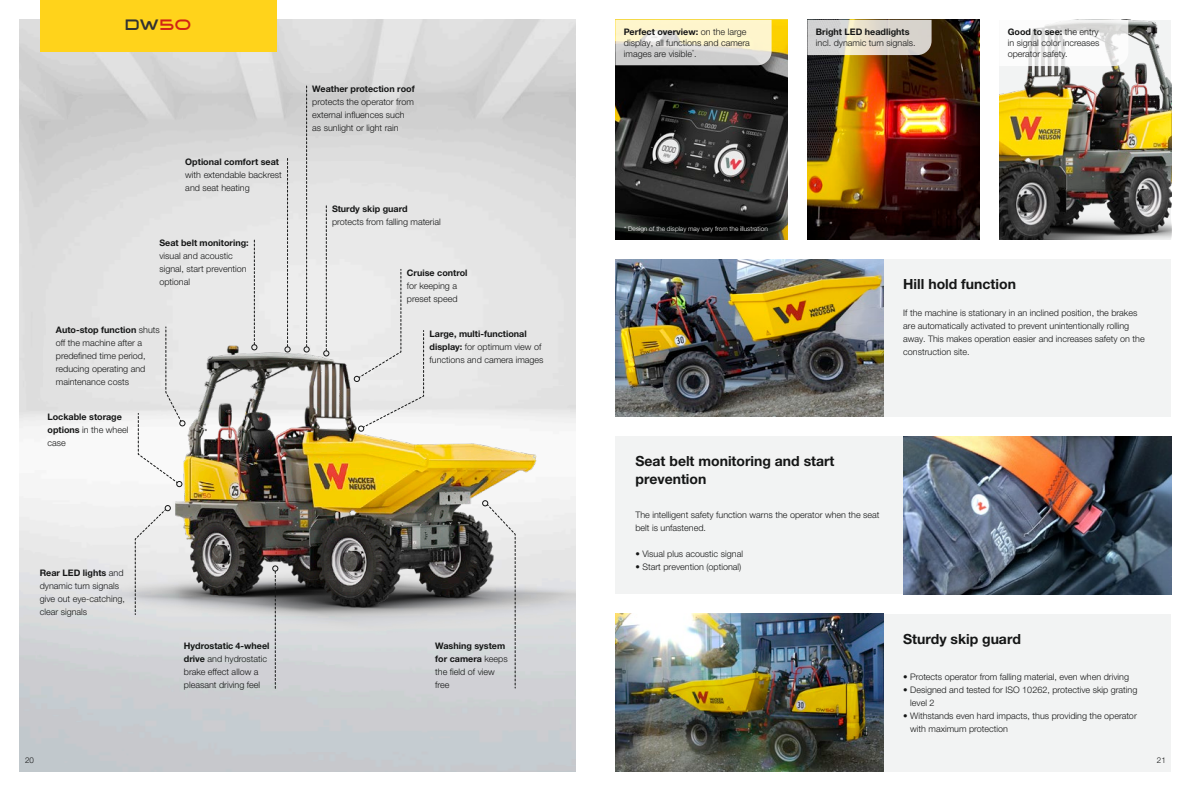
<style>
.page{position:relative;width:1191px;height:791px;background:#fff}
.page>*{position:absolute;margin:0;border:0;box-sizing:border-box;transform-origin:0 0}
.t1{font:16px "Wacker Neuson";color:#323232}
.t2{font:700 14px/18px "Helvetica Neue LTW1 G";color:#151616}
.t3{font:300 9px/13px "Helvetica Neue LTW1 G";color:#151616}
.t4{font:700 9px/13px "Helvetica Neue LTW1 G";color:#151616}
.t5{font:300 8px "Helvetica Neue LTW1 G";color:#151616}
.t6{font:300 6.5px "Helvetica Neue LTW1 G";color:#fff}
.s1{color:#d12314}
.s2{font-weight:700}
.s3{font-weight:300}
</style>
<div class="page">
<div style="left:615px;top:436px;width:360px;height:158px;background:#f2f3f3"></div>
<img style="left:20px;top:20px;width:555px;height:751px">
<div style="left:883px;top:260px;width:288px;height:157px;background:#f2f3f3"></div>
<div style="left:883px;top:614px;width:288px;height:157px;background:#f2f3f3"></div>
<img style="left:999px;top:20px;width:172px;height:220px">
<img style="left:615px;top:20px;width:172px;height:220px">
<img style="left:807px;top:20px;width:172px;height:220px">
<div style="left:40px;top:0;width:236px;height:51px;background:#ffd31b"></div>
<img style="left:903px;top:436px;width:268px;height:158px">
<img style="left:615px;top:260px;width:268px;height:157px">
<img style="left:615px;top:614px;width:268px;height:157px">
<svg style="left:323px;top:206px;width:6px;height:54px"></svg>
<img style="left:85px;top:260px;width:490px;height:417px">
<svg style="left:304px;top:86px;width:5px;height:266px"></svg>
<svg style="left:285px;top:158px;width:5px;height:194px"></svg>
<svg style="left:251px;top:240px;width:6px;height:110px"></svg>
<svg style="left:354px;top:269px;width:70px;height:162px;background:#e7e7e7"></svg>
<svg style="left:482px;top:500px;width:34px;height:188px;background:#cacbcc"></svg>
<svg style="left:272px;top:566px;width:6px;height:122px"></svg>
<svg style="left:135px;top:505px;width:35px;height:110px"></svg>
<svg style="left:138px;top:326px;width:47px;height:161px"></svg>
<svg style="left:999px;top:20px;width:129px;height:46px"></svg>
<svg style="left:807px;top:20px;width:124px;height:35px;background:#d9d5cb"></svg>
<svg style="left:615px;top:20px;width:156px;height:45px;background:#e8e3ce"></svg>
<h1 class="t1" style="left:125px;top:18px;width:68px">DW<span class="s1">50</span></h1>
<p class="t4" style="left:185px;top:155px;width:95px">Optional comfort seat</p>
<p class="t3" style="left:185px;top:168px;width:98px">with extendable backrest and seat heating</p>
<p class="t4" style="left:159px;top:236px;width:91px">Seat belt monitoring:</p>
<p class="t3" style="left:159px;top:249px;width:89px">visual and acoustic signal, start prevention optional</p>
<p class="t3" style="left:56px;top:324px;width:105px"><span class="s2">Auto-stop function</span> shuts off the machine after a predefined time period, reducing operating and maintenance costs</p>
<p class="t4" style="left:48px;top:410px;width:82px">Lockable storage options <span class="s3">in the wheel case</span></p>
<p class="t4" style="left:312px;top:82px;width:104px">Weather protection roof</p>
<p class="t3" style="left:312px;top:95px;width:103px">protects the operator from external influences such as sunlight or light rain</p>
<p class="t4" style="left:332px;top:202px;width:77px">Sturdy skip guard</p>
<p class="t3" style="left:332px;top:215px;width:110px">protects from falling material</p>
<p class="t4" style="left:407px;top:266px;width:62px">Cruise control</p>
<p class="t3" style="left:407px;top:279px;width:52px">for keeping a preset speed</p>
<p class="t3" style="left:429px;top:327px;width:115px"><span class="s2">Large, multi-functional display:</span> for optimum view of functions and camera images</p>
<p class="t3" style="left:40px;top:566px;width:87px"><span class="s2">Rear LED lights</span> and dynamic turn signals give out eye-catching, clear signals</p>
<p class="t3" style="left:184px;top:640px;width:87px"><span class="s2">Hydrostatic 4-wheel drive</span> and hydrostatic brake effect allow a pleasant driving feel</p>
<p class="t3" style="left:435px;top:639px;width:74px"><span class="s2">Washing system for camera</span> keeps the field of view free</p>
<p class="t3" style="left:624px;top:26px;width:127px;line-height:11px"><span class="s2">Perfect overview:</span> on the large display, all functions and camera images are visible<sup>*</sup>.</p>
<p class="t4" style="left:816px;top:25px;width:95px">Bright LED headlights</p>
<p class="t3" style="left:816px;top:36px;width:101px">incl. dynamic turn signals.</p>
<p class="t3" style="left:1007px;top:26px;width:93px;line-height:11px;text-align:justify"><span class="s2">Good to see:</span> the entry in signal color increases operator safety.</p>
<p class="t6" style="left:624px;top:225px;width:145px">* Design of the display may vary from the illustration</p>
<h2 class="t2" style="left:903px;top:275px;width:114px">Hill hold function</h2>
<p class="t3" style="left:903px;top:306px;width:243px">If the machine is stationary in an inclined position, the brakes are automatically activated to prevent unintentionally rolling away. This makes operation easier and increases safety on the construction site.</p>
<h2 class="t2" style="left:635px;top:452px;width:201px">Seat belt monitoring and start prevention</h2>
<p class="t3" style="left:635px;top:508px;width:246px">The intelligent safety function warns the operator when the seat belt is unfastened.</p>
<p class="t3" style="left:635px;top:547px;width:109px">• Visual plus acoustic signal</p>
<p class="t3" style="left:635px;top:560px;width:107px">• Start prevention (optional)</p>
<h2 class="t2" style="left:903px;top:630px;width:119px">Sturdy skip guard</h2>
<p class="t3" style="left:903px;top:670px;width:227px">• Protects operator from falling material, even when driving</p>
<p class="t3" style="left:910px;top:683px;width:229px;text-indent:-7px">• Designed and tested for ISO 10262, protective skip grating level 2</p>
<p class="t3" style="left:910px;top:709px;width:228px;text-indent:-7px">• Withstands even hard impacts, thus providing the operator with maximum protection</p>
<p class="t5" style="left:25px;top:755px;width:10px">20</p>
<p class="t5" style="left:1157px;top:755px;width:10px">21</p>
</div>
